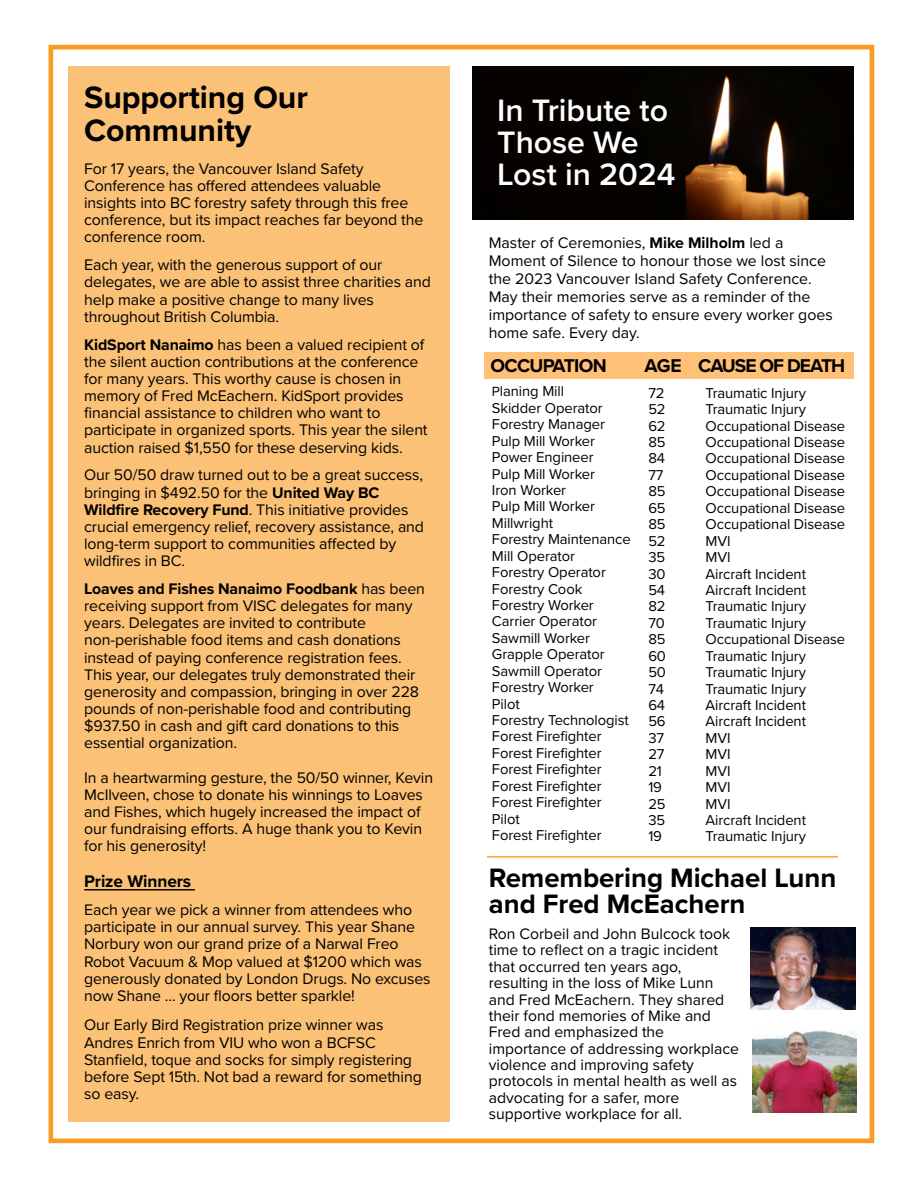
<style>
.page{position:relative;width:918px;height:1188px;background:#fff}
.page>*{position:absolute;margin:0;border:0;box-sizing:border-box;transform-origin:0 0}
.t1{font:600 32.1px/32.1px "Proxima Nova";color:#fff}
.t2{font:700 32.1px/32.1px "Proxima Nova";color:#000}
.t3{font:700 27.6px/26.5px "Proxima Nova";color:#000}
.t4{font:700 19.2px "Proxima Nova";letter-spacing:-.05em;color:#000}
.t5{font:700 17.4px "Proxima Nova";letter-spacing:-.005em;color:#000}
.t6{font:15.9px/17.1px "Proxima Nova";letter-spacing:-.005em;color:#000}
.t7{font:15.75px/16.4px "Proxima Nova";color:#000}
.t8{font:14.85px/16.5px "Proxima Nova";letter-spacing:-.005em;color:#000}
.s1{font-weight:700}
.s2{font-size:13.8px}
</style>
<div class="page">
<div style="left:49px;top:45px;width:825px;height:1098px;border:5px solid #f99c23"></div>
<div style="left:68px;top:66px;width:381px;height:1056px;background:#fbc176"></div>
<img style="left:473px;top:66px;width:381px;height:153px">
<hr style="left:84px;top:889px;width:107px;height:1px;background:#000">
<div style="left:484px;top:352px;width:370px;height:27px;background:#ffc078"></div>
<hr style="left:487px;top:856px;width:351px;height:2px;background:#f99c23">
<img style="left:750px;top:928px;width:106px;height:82px">
<img style="left:752px;top:1030px;width:105px;height:83px">
<h1 class="t2" style="left:84px;top:81px;width:225px">Supporting Our<br>Community</h1>
<p class="t6" style="left:84px;top:159px;width:341px">For 17 years, the Vancouver Island Safety Conference has offered attendees valuable insights into BC forestry safety through this free conference, but its impact reaches far beyond the conference room.</p>
<p class="t6" style="left:84px;top:256px;width:348px">Each year, with the generous support of our delegates, we are able to assist three charities and help make a positive change to many lives throughout British Columbia.</p>
<p class="t6" style="left:84px;top:335px;width:345px"><span class="s1">KidSport Nanaimo</span> has been a valued recipient of the silent auction contributions at the conference for many years. This worthy cause is chosen in memory of Fred McEachern. KidSport provides financial assistance to children who want to participate in organized sports. This year the silent auction raised $1,550 for these deserving kids.</p>
<p class="t6" style="left:84px;top:466px;width:341px">Our 50/50 draw turned out to be a great success, bringing in $492.50 for the <span class="s1">United Way BC Wildfire Recovery Fund</span>. This initiative provides crucial emergency relief, recovery assistance, and long-term support to communities affected by wildfires in BC.</p>
<p class="t6" style="left:84px;top:579px;width:342px"><span class="s1">Loaves and Fishes Nanaimo Foodbank</span> has been receiving support from VISC delegates for many years. Delegates are invited to contribute non-perishable food items and cash donations instead of paying conference registration fees.<br>This year, our delegates truly demonstrated their generosity and compassion, bringing in over 228 pounds of non-perishable food and contributing $937.50 in cash and gift card donations to this essential organization.</p>
<p class="t6" style="left:84px;top:768px;width:350px">In a heartwarming gesture, the 50/50 winner, Kevin McIlveen, chose to donate his winnings to Loaves and Fishes, which hugely increased the impact of our fundraising efforts. A huge thank you to Kevin for his generosity!</p>
<p class="t5" style="left:84px;top:869px;width:109px">Prize Winners</p>
<p class="t6" style="left:84px;top:901px;width:348px">Each year we pick a winner from attendees who participate in our annual survey. This year Shane Norbury won our grand prize of a Narwal Freo Robot Vacuum &amp; Mop valued at $1200 which was generously donated by London Drugs. No excuses now Shane ... your floors better sparkle!</p>
<p class="t6" style="left:84px;top:1016px;width:339px">Our Early Bird Registration prize winner was Andres Enrich from VIU who won a BCFSC Stanfield, toque and socks for simply registering before Sept 15th. Not bad a reward for something so easy.</p>
<h1 class="t1" style="left:497px;top:93px;width:180px">In Tribute to<br>Those We<br>Lost in 2024</h1>
<p class="t6" style="left:489px;top:233px;width:345px;line-height:18px">Master of Ceremonies, <span class="s1">Mike Milholm</span> led a Moment of Silence to honour those we lost since the 2023 Vancouver Island Safety Conference.<br>May their memories serve as a reminder of the importance of safety to ensure every worker goes home safe. Every day.</p>
<p class="t4" style="left:491px;top:351px;width:118px">OCCUPATION</p>
<p class="t4" style="left:644px;top:351px;width:202px">AGE CAUSE OF DEATH</p>
<p class="t8" style="left:492px;top:383px;width:140px"><span class="s2">P</span>laning Mill<br>Skidder Operator<br>Forestry Manager<br>Pulp Mill Worker<br>Power Engineer<br>Pulp Mill Worker<br>Iron Worker<br>Pulp Mill Worker<br>Millwright<br>Forestry Maintenance<br>Mill Operator<br>Forestry Operator<br>Forestry Cook<br>Forestry Worker<br>Carrier Operator<br>Sawmill Worker<br>Grapple Operator<br>Sawmill Operator<br>Forestry Worker<br>Pilot<br>Forestry Technologist<br>Forest Firefighter<br>Forest Firefighter<br>Forest Firefighter<br>Forest Firefighter<br>Forest Firefighter<br>Pilot<br>Forest Firefighter</p>
<p class="t8" style="left:648px;top:384px;width:19px">72<br>52<br>62<br>85<br>84<br>77<br>85<br>65<br>85<br>52<br>35<br>30<br>54<br>82<br>70<br>85<br>60<br>50<br>74<br>64<br>56<br>37<br>27<br>21<br>19<br>25<br>35<br>19</p>
<p class="t8" style="left:706px;top:384px;width:141px">Traumatic Injury<br>Traumatic Injury<br>Occupational Disease<br>Occupational Disease<br>Occupational Disease<br>Occupational Disease<br>Occupational Disease<br>Occupational Disease<br>Occupational Disease<br>MVI<br>MVI<br>Aircraft Incident<br>Aircraft Incident<br>Traumatic Injury<br>Traumatic Injury<br>Occupational Disease<br>Traumatic Injury<br>Traumatic Injury<br>Traumatic Injury<br>Aircraft Incident<br>Aircraft Incident<br>MVI<br>MVI<br>MVI<br>MVI<br>MVI<br>Aircraft Incident<br>Traumatic Injury</p>
<h2 class="t3" style="left:489px;top:863px;width:349px">Remembering Michael Lunn and Fred McEachern</h2>
<p class="t7" style="left:489px;top:925px;width:252px">Ron Corbeil and John Bulcock took time to reflect on a tragic incident that occurred ten years ago, resulting in the loss of Mike Lunn and Fred McEachern. They shared their fond memories of Mike and<br>Fred and emphasized the importance of addressing workplace violence and improving safety protocols in mental health as well as advocating for a safer, more supportive workplace for all.</p>
</div>
